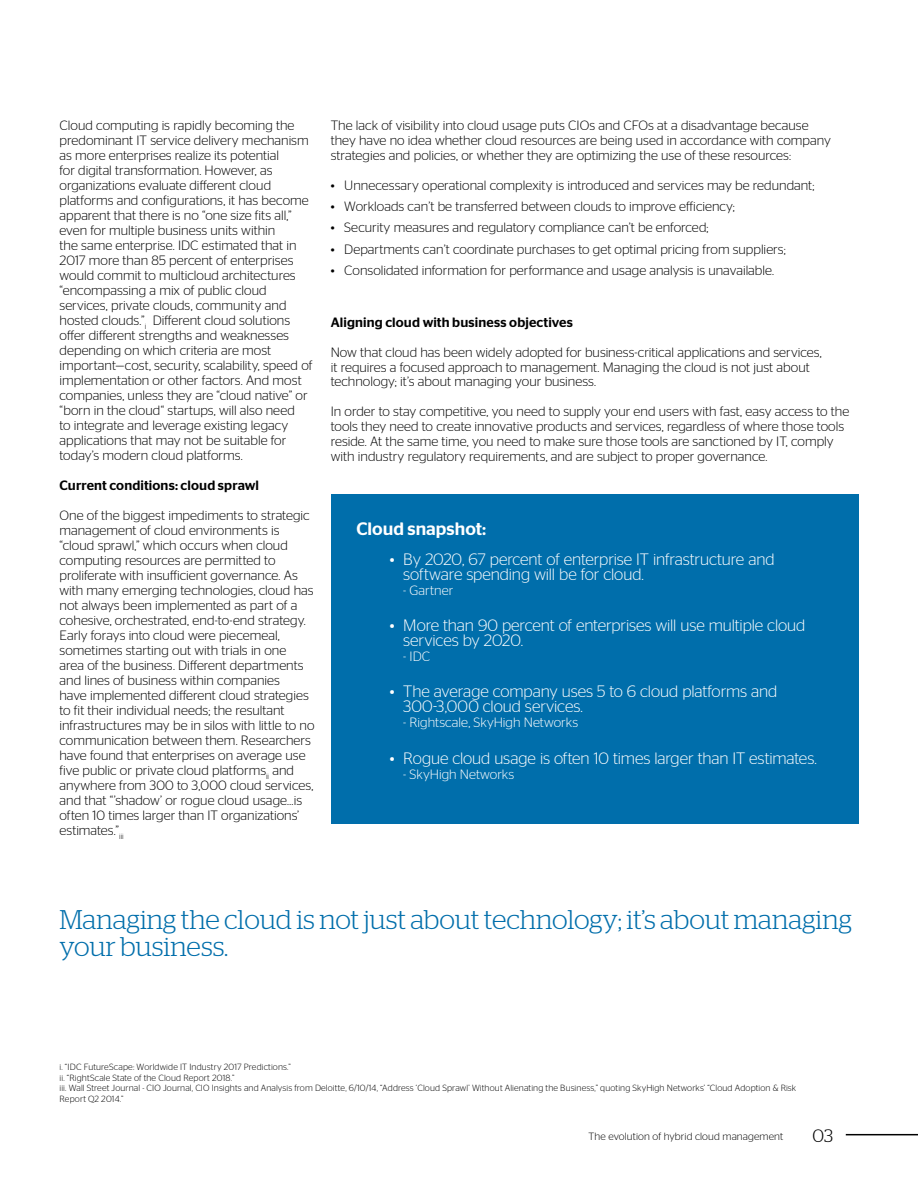
<style>
.page{position:relative;width:918px;height:1188px;background:#fff}
.page>*{position:absolute;margin:0;border:0;box-sizing:border-box;transform-origin:0 0}
.t1{font:300 27px/27px "Stag";letter-spacing:-.005em;color:#006eab}
.t2{font:500 18px "Stag Sans";color:#fff}
.t3{font:300 18px "Stag";color:#000}
.t4{font:300 16.5px/15px "Stag Sans";letter-spacing:-.01em;color:#fff}
.t5{font:300 13.5px/15px "Stag Sans";color:#000}
.t6{font:500 13.5px "Stag Sans";letter-spacing:.01em;color:#000}
.t7{font:300 13.5px "Stag Sans";color:#fff}
.t8{font:300 10.5px "Stag Sans";letter-spacing:.01em;color:#000}
.t9{font:300 9px/10.5px "Stag Sans";letter-spacing:.015em;color:#000}
</style>
<div class="page">
<div style="left:331px;top:494px;width:527px;height:330px;background:#006eab"></div>
<hr style="left:846px;top:1134px;width:72px;height:1px;background:#000">
<p class="t5" style="left:60px;top:117px;width:254px">Cloud computing is rapidly becoming the predominant IT service delivery mechanism as more enterprises realize its potential<br>for digital transformation. However, as organizations evaluate different cloud platforms and configurations, it has become apparent that there is no “one size fits all,” even for multiple business units within<br>the same enterprise. IDC estimated that in 2017 more than 85 percent of enterprises would commit to multicloud architectures “encompassing a mix of public cloud services, private clouds, community and hosted clouds.”<sub>i</sub> Different cloud solutions offer different strengths and weaknesses depending on which criteria are most important—cost, security, scalability, speed of implementation or other factors. And most companies, unless they are “cloud native” or “born in the cloud“ startups, will also need<br>to integrate and leverage existing legacy applications that may not be suitable for today’s modern cloud platforms.</p>
<p class="t6" style="left:60px;top:477px;width:201px">Current conditions: cloud sprawl</p>
<p class="t5" style="left:60px;top:507px;width:257px">One of the biggest impediments to strategic management of cloud environments is “cloud sprawl,” which occurs when cloud computing resources are permitted to proliferate with insufficient governance. As with many emerging technologies, cloud has not always been implemented as part of a cohesive, orchestrated, end-to-end strategy.<br>Early forays into cloud were piecemeal, sometimes starting out with trials in one<br>area of the business. Different departments and lines of business within companies<br>have implemented different cloud strategies to fit their individual needs; the resultant infrastructures may be in silos with little to no communication between them. Researchers have found that enterprises on average use five public or private cloud platforms<sub>ii</sub> and anywhere from 300 to 3,000 cloud services, and that “’shadow’ or rogue cloud usage…is often 10 times larger than IT organizations’ estimates.”<sub>iii</sub></p>
<p class="t5" style="left:331px;top:117px;width:502px">The lack of visibility into cloud usage puts CIOs and CFOs at a disadvantage because they have no idea whether cloud resources are being used in accordance with company strategies and policies, or whether they are optimizing the use of these resources:</p>
<p class="t5" style="left:331px;top:177px;width:485px">• Unnecessary operational complexity is introduced and services may be redundant;</p>
<p class="t5" style="left:331px;top:199px;width:406px">• Workloads can’t be transferred between clouds to improve efficiency;</p>
<p class="t5" style="left:331px;top:220px;width:379px">• Security measures and regulatory compliance can’t be enforced;</p>
<p class="t5" style="left:331px;top:241px;width:457px">• Departments can’t coordinate purchases to get optimal pricing from suppliers;</p>
<p class="t5" style="left:331px;top:263px;width:445px">• Consolidated information for performance and usage analysis is unavailable.</p>
<p class="t6" style="left:331px;top:314px;width:244px">Aligning cloud with business objectives</p>
<p class="t5" style="left:331px;top:344px;width:493px">Now that cloud has been widely adopted for business-critical applications and services, it requires a focused approach to management. Managing the cloud is not just about technology; it’s about managing your business.</p>
<p class="t5" style="left:331px;top:404px;width:520px">In order to stay competitive, you need to supply your end users with fast, easy access to the tools they need to create innovative products and services, regardless of where those tools reside. At the same time, you need to make sure those tools are sanctioned by IT, comply with industry regulatory requirements, and are subject to proper governance.</p>
<h2 class="t2" style="left:357px;top:518px;width:131px">Cloud snapshot:</h2>
<p class="t4" style="left:403px;top:551px;width:373px;text-indent:-13px">• By 2020, 67 percent of enterprise IT infrastructure and software spending will be for cloud.</p>
<p class="t7" style="left:403px;top:583px;width:52px">- Gartner</p>
<p class="t4" style="left:403px;top:618px;width:404px;text-indent:-13px">• More than 90 percent of enterprises will use multiple cloud services by 2020.</p>
<p class="t7" style="left:403px;top:649px;width:28px">- IDC</p>
<p class="t4" style="left:403px;top:684px;width:376px;text-indent:-13px">• The average company uses 5 to 6 cloud platforms and<br>300-3,000 cloud services.</p>
<p class="t7" style="left:403px;top:715px;width:176px">- Rightscale, SkyHigh Networks</p>
<p class="t4" style="left:390px;top:750px;width:429px">• Rogue cloud usage is often 10 times larger than IT estimates.</p>
<p class="t7" style="left:403px;top:767px;width:112px">- SkyHigh Networks</p>
<h1 class="t1" style="left:60px;top:905px;width:794px">Managing the cloud is not just about technology; it’s about managing your business.</h1>
<p class="t9" style="left:60px;top:1062px;width:738px">i. “IDC FutureScape: Worldwide IT Industry 2017 Predictions.”<br>ii. “RightScale State of the Cloud Report 2018.”<br>iii. Wall Street Journal - CIO Journal, CIO Insights and Analysis from Deloitte, 6/10/14, “Address ‘Cloud Sprawl’ Without Alienating the Business,” quoting SkyHigh Networks’ “Cloud Adoption &amp; Risk Report Q2 2014.”</p>
<p class="t8" style="left:589px;top:1130px;width:196px">The evolution of hybrid cloud management</p>
<h2 class="t3" style="left:813px;top:1125px;width:22px">03</h2>
</div>
